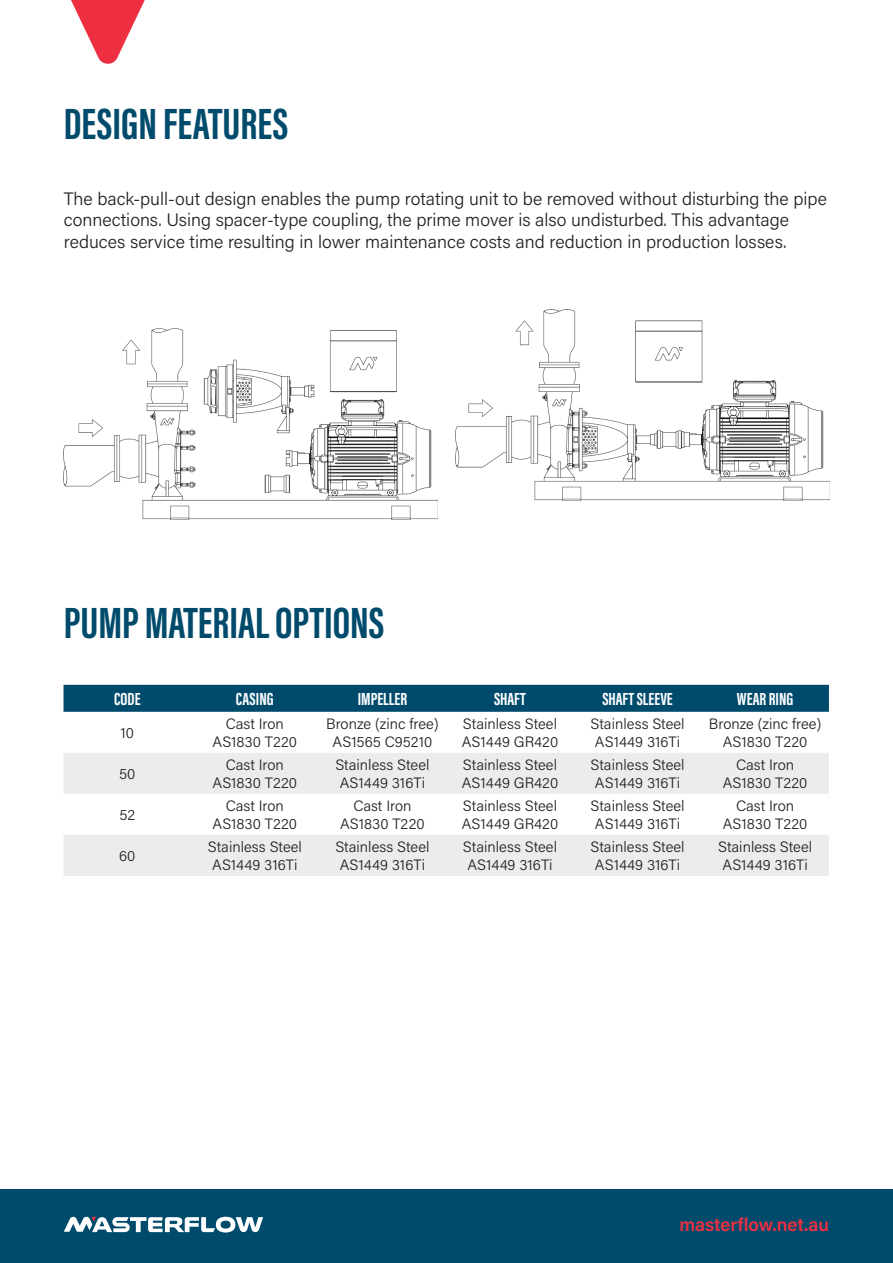
<style>
.page{position:relative;width:893px;height:1263px;background:#fff}
.page>*{position:absolute;margin:0;border:0;box-sizing:border-box;transform-origin:0 0}
.t1{font:700 45px "Acumin Pro Extra Cond";color:#004b6c}
.t2{font:600 18.3px "Acumin Pro";color:#ee2f41}
.t3{font:300 18px/21.6px "Acumin Pro";color:#231f20}
.t4{font:700 18px "Acumin Pro Extra Cond";color:#fff}
.t5{font:300 15px/18px "Acumin Pro";color:#231f20}
</style>
<div class="page">
<svg style="left:71px;top:0;width:74px;height:64px"></svg>
<div style="left:0;top:1189px;width:893px;height:74px;background:#004b6c"></div>
<svg style="left:64px;top:1216px;width:199px;height:16px"></svg>
<div style="left:64px;top:685px;width:765px;height:27px;background:#004b6c"></div>
<svg style="left:64px;top:753px;width:765px;height:123px;fill:#ececea"></svg>
<hr style="left:191px;top:753px;width:1px;height:41px;background:#ececea">
<hr style="left:318px;top:753px;width:1px;height:41px;background:#ececea">
<hr style="left:446px;top:753px;width:1px;height:41px;background:#ececea">
<hr style="left:191px;top:835px;width:1px;height:41px;background:#ececea">
<hr style="left:318px;top:835px;width:1px;height:41px;background:#ececea">
<hr style="left:446px;top:835px;width:1px;height:41px;background:#ececea">
<img style="left:64px;top:329px;width:373px;height:191px">
<img style="left:455px;top:310px;width:374px;height:190px">
<p class="t1" style="left:64px;top:97px;width:226px">DESIGN FEATURES</p>
<p class="t3" style="left:64px;top:187px;width:765px">The back-pull-out design enables the pump rotating unit to be removed without disturbing the pipe connections. Using spacer-type coupling, the prime mover is also undisturbed. This advantage reduces service time resulting in lower maintenance costs and reduction in production losses.</p>
<p class="t1" style="left:64px;top:595px;width:322px">PUMP MATERIAL OPTIONS</p>
<p class="t4" style="left:114px;top:688px;width:28px">CODE</p>
<p class="t4" style="left:236px;top:688px;width:39px">CASING</p>
<p class="t4" style="left:358px;top:688px;width:51px">IMPELLER</p>
<p class="t4" style="left:494px;top:688px;width:34px">SHAFT</p>
<p class="t4" style="left:602px;top:688px;width:72px">SHAFT SLEEVE</p>
<p class="t4" style="left:737px;top:688px;width:58px">WEAR RING</p>
<p class="t5" style="left:120px;top:723px;width:15px">10</p>
<p class="t5" style="left:326px;top:714px;width:114px">Bronze (zinc free)</p>
<p class="t5" style="left:333px;top:732px;width:101px">AS1565 C95210</p>
<p class="t5" style="left:709px;top:714px;width:114px">Bronze (zinc free)</p>
<p class="t5" style="left:723px;top:732px;width:86px">AS1830 T220</p>
<p class="t5" style="left:463px;top:714px;width:96px">Stainless Steel</p>
<p class="t5" style="left:462px;top:732px;width:98px">AS1449 GR420</p>
<p class="t5" style="left:590px;top:714px;width:96px">Stainless Steel</p>
<p class="t5" style="left:595px;top:732px;width:87px">AS1449 316Ti</p>
<p class="t5" style="left:226px;top:714px;width:60px">Cast Iron</p>
<p class="t5" style="left:213px;top:732px;width:86px">AS1830 T220</p>
<p class="t5" style="left:119px;top:764px;width:18px">50</p>
<p class="t5" style="left:119px;top:805px;width:17px">52</p>
<p class="t5" style="left:226px;top:755px;width:60px">Cast Iron</p>
<p class="t5" style="left:213px;top:773px;width:86px">AS1830 T220</p>
<p class="t5" style="left:226px;top:796px;width:60px">Cast Iron</p>
<p class="t5" style="left:213px;top:814px;width:86px">AS1830 T220</p>
<p class="t5" style="left:335px;top:755px;width:96px">Stainless Steel</p>
<p class="t5" style="left:340px;top:773px;width:87px">AS1449 316Ti</p>
<p class="t5" style="left:353px;top:796px;width:60px">Cast Iron</p>
<p class="t5" style="left:340px;top:814px;width:86px">AS1830 T220</p>
<p class="t5" style="left:463px;top:755px;width:96px">Stainless Steel</p>
<p class="t5" style="left:462px;top:773px;width:98px">AS1449 GR420</p>
<p class="t5" style="left:463px;top:796px;width:96px">Stainless Steel</p>
<p class="t5" style="left:462px;top:814px;width:98px">AS1449 GR420</p>
<p class="t5" style="left:590px;top:755px;width:96px">Stainless Steel</p>
<p class="t5" style="left:595px;top:773px;width:87px">AS1449 316Ti</p>
<p class="t5" style="left:590px;top:796px;width:96px">Stainless Steel</p>
<p class="t5" style="left:595px;top:814px;width:87px">AS1449 316Ti</p>
<p class="t5" style="left:736px;top:755px;width:60px">Cast Iron</p>
<p class="t5" style="left:723px;top:773px;width:86px">AS1830 T220</p>
<p class="t5" style="left:736px;top:796px;width:60px">Cast Iron</p>
<p class="t5" style="left:723px;top:814px;width:86px">AS1830 T220</p>
<p class="t5" style="left:119px;top:846px;width:18px">60</p>
<p class="t5" style="left:208px;top:837px;width:96px">Stainless Steel<br>AS1449 316Ti</p>
<p class="t5" style="left:335px;top:837px;width:96px">Stainless Steel<br>AS1449 316Ti</p>
<p class="t5" style="left:463px;top:837px;width:96px">Stainless Steel<br>AS1449 316Ti</p>
<p class="t5" style="left:590px;top:837px;width:96px">Stainless Steel<br>AS1449 316Ti</p>
<p class="t5" style="left:718px;top:837px;width:96px">Stainless Steel<br>AS1449 316Ti</p>
<p class="t2" style="left:679px;top:1212px;width:151px">masterflow.net.au</p>
</div>
